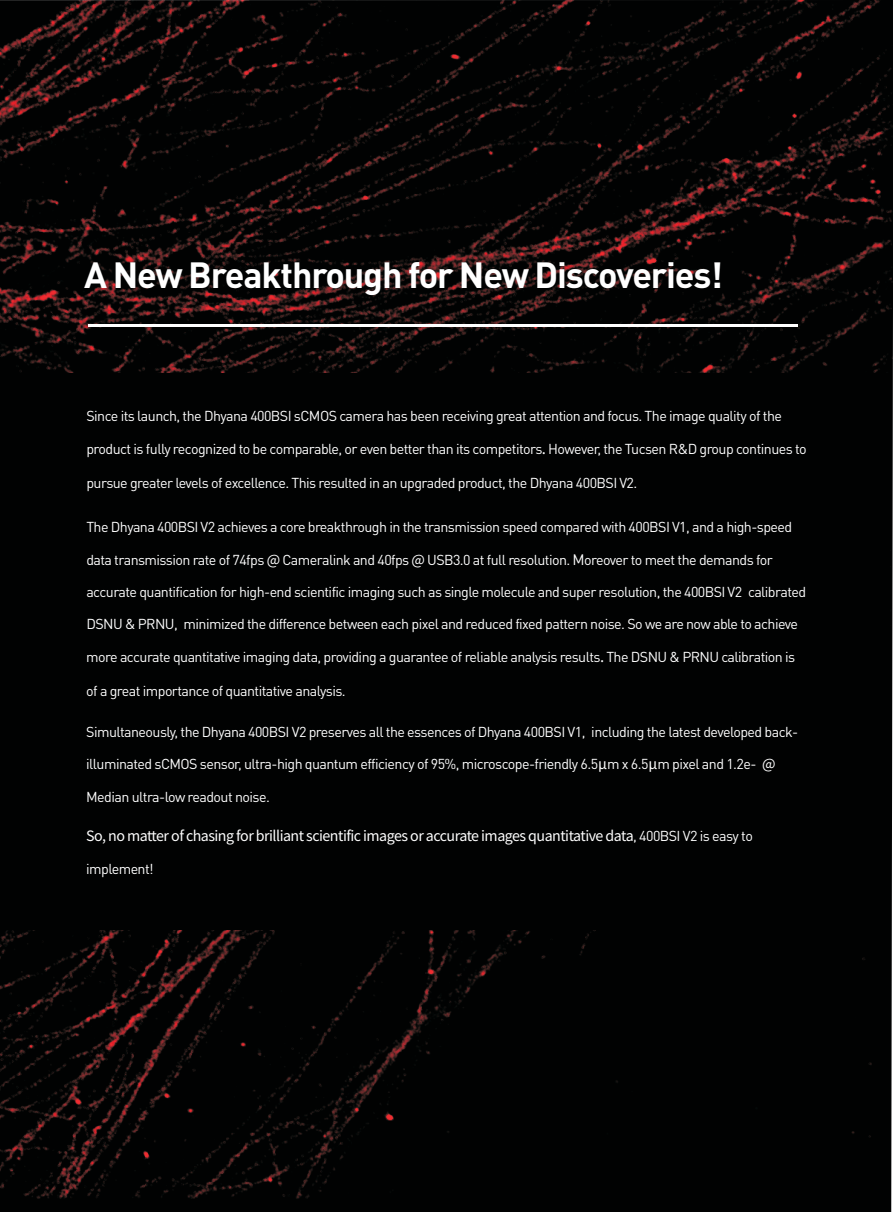
<style>
.page{position:relative;width:893px;height:1212px;background:#fff}
.page>*{position:absolute;margin:0;border:0;box-sizing:border-box;transform-origin:0 0}
.t1{font:700 36px "DIN Pro";letter-spacing:-.03em;color:#fff}
.t2{font:14.25px/31.2px "DIN Pro";letter-spacing:-.04em;color:#fff}
.t3{font:14.25px "Noto Sans Hans";letter-spacing:-.035em;color:#fff}
.s1{font-family:"Noto Sans Hans";font-size:15px}
.s2{font-family:"Noto Sans Hans"}
.s3{font-size:15px}
.s4{font-family:"DIN Pro"}
</style>
<div class="page">
<img style="left:0;top:0;width:893px;height:1212px">
<div style="left:0;top:373px;width:890px;height:556px;background:#010202"></div>
<hr style="left:88px;top:324px;width:710px;height:3px;background:#fff">
<h1 class="t1" style="left:84px;top:261px;width:640px">A New Breakthrough for New Discoveries!</h1>
<p class="t2" style="left:86px;top:401px;width:697px">Since its launch, the Dhyana 400BSI sCMOS camera has been receiving great attention and focus. The image quality of the</p>
<p class="t2" style="left:86px;top:435px;width:722px">product is fully recognized to be comparable, or even better than its competitors<span class="s1">.</span> However, the Tucsen R&amp;D group continues to</p>
<p class="t2" style="left:86px;top:468px;width:552px">pursue greater levels of excellence. This resulted in an upgraded product, the Dhyana 400BSI V2.</p>
<p class="t2" style="left:86px;top:513px;width:707px">The Dhyana 400BSI V2 achieves a core breakthrough in the transmission speed compared with 400BSI V1, and a high-speed</p>
<p class="t2" style="left:86px;top:545px;width:688px">data transmission rate of 74fps <span class="s2">@</span> Cameralink and 40fps <span class="s2">@</span> USB3.0 at full resolution. <span class="s3">M</span>oreover to meet the demands for</p>
<p class="t2" style="left:86px;top:578px;width:721px">accurate quantification for high-end scientific imaging such as single molecule and super resolution, the 400BSI V2 calibrated<br>DSNU &amp; PRNU, minimized the difference between each pixel and reduced fixed pattern noise. So we are now able to achieve</p>
<p class="t2" style="left:86px;top:643px;width:710px">more accurate quantitative imaging data, providing a guarantee of reliable analysis results<span class="s1">.</span> The DSNU &amp; PRNU calibration is</p>
<p class="t2" style="left:86px;top:676px;width:261px">of a great importance of quantitative analysis.</p>
<p class="t2" style="left:86px;top:717px;width:713px">Simultaneously, the Dhyana 400BSI V2 preserves all the essences of Dhyana 400BSI V1, including the latest developed back-</p>
<p class="t2" style="left:86px;top:750px;width:691px">illuminated sCMOS sensor, ultra-high quantum efficiency of 95%, microscope-friendly 6.5 m x 6.5 m pixel and 1.2e- <span class="s2">@</span></p>
<p class="t2" style="left:86px;top:782px;width:185px">Median ultra-low readout noise.</p>
<p class="t3" style="left:86px;top:828px;width:668px">So, no matter of chasing for brilliant scientific images or accurate images quantitative data<span class="s4">, 400BSI V2 is easy to</span></p>
<p class="t2" style="left:86px;top:854px;width:69px">implement!</p>
<p class="t3" style="left:598px;top:756px;width:10px">μ</p>
<p class="t3" style="left:648px;top:756px;width:10px">μ</p>
</div>
